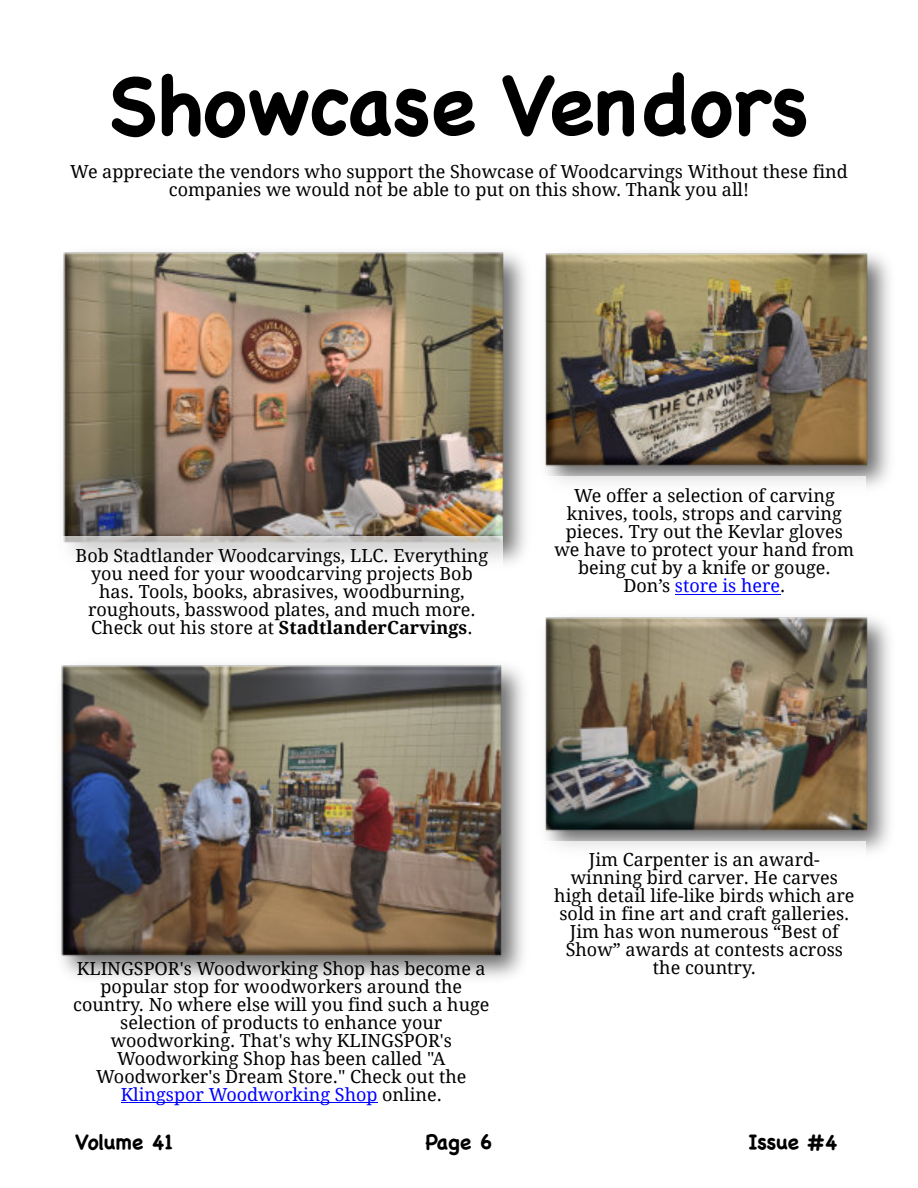
<style>
.page{position:relative;width:918px;height:1188px;background:#fff}
.page>*{position:absolute;margin:0;border:0;box-sizing:border-box;transform-origin:0 0}
.t1{font:700 83.25px "Chalkboard";letter-spacing:-.01em;color:#000}
.t2{font:700 21px "Chalkboard";letter-spacing:-.01em;color:#000}
.t3{font:18px/18px "Droid Serif";color:#000;text-align:center}
.s1{font-weight:700}
.s2{color:#00f}
</style>
<div class="page">
<img style="left:63px;top:252px;width:463px;height:312px">
<div style="left:61px;top:536px;width:442px;height:127px;background:#fff;opacity:.69"></div>
<img style="left:545px;top:253px;width:345px;height:234px">
<div style="left:542px;top:477px;width:324px;height:130px;background:#fff"></div>
<hr style="left:675px;top:594px;width:105px;height:1px;background:#00f">
<img style="left:545px;top:617px;width:345px;height:235px">
<div style="left:542px;top:841px;width:324px;height:146px;background:#fff"></div>
<hr style="left:121px;top:1102px;width:257px;height:1px;background:#00f">
<img style="left:61px;top:658px;width:463px;height:320px">
<h1 class="t1" style="left:107px;top:51px;width:703px">Showcase Vendors</h1>
<p class="t3" style="left:70px;top:165px;width:779px">We appreciate the vendors who support the Showcase of Woodcarvings Without these find companies we would not be able to put on this show. Thank you all!</p>
<p class="t3" style="left:76px;top:548px;width:414px">Bob Stadtlander Woodcarvings, LLC. Everything you need for your woodcarving projects Bob has. Tools, books, abrasives, woodburning, roughouts, basswood plates, and much more.<br>Check out his store at <span class="s1">StadtlanderCarvings</span>.</p>
<p class="t3" style="left:554px;top:489px;width:301px">We offer a selection of carving knives, tools, strops and carving pieces. Try out the Kevlar gloves we have to protect your hand from being cut by a knife or gouge.<br>Don’s <span class="s2">store is here</span>.</p>
<p class="t3" style="left:554px;top:853px;width:302px">Jim Carpenter is an award&shy;winning bird carver. He carves high detail life-like birds which are sold in fine art and craft galleries.<br>Jim has won numerous “Best of<br>Show” awards at contests across</p>
<p class="t3" style="left:77px;top:961px;width:410px">KLINGSPOR's Woodworking Shop has become a</p>
<p class="t3" style="left:653px;top:961px;width:104px">the country.</p>
<p class="t3" style="left:73px;top:979px;width:418px">popular stop for woodworkers around the country. No where else will you find such a huge selection of products to enhance your woodworking. That's why KLINGSPOR's Woodworking Shop has been called "A Woodworker's Dream Store." Check out the <span class="s2">Klingspor Woodworking Shop</span> online.</p>
<p class="t2" style="left:75px;top:1129px;width:99px">Volume 41</p>
<p class="t2" style="left:426px;top:1129px;width:68px">Page 6</p>
<p class="t2" style="left:748px;top:1129px;width:91px">Issue #4</p>
</div>
